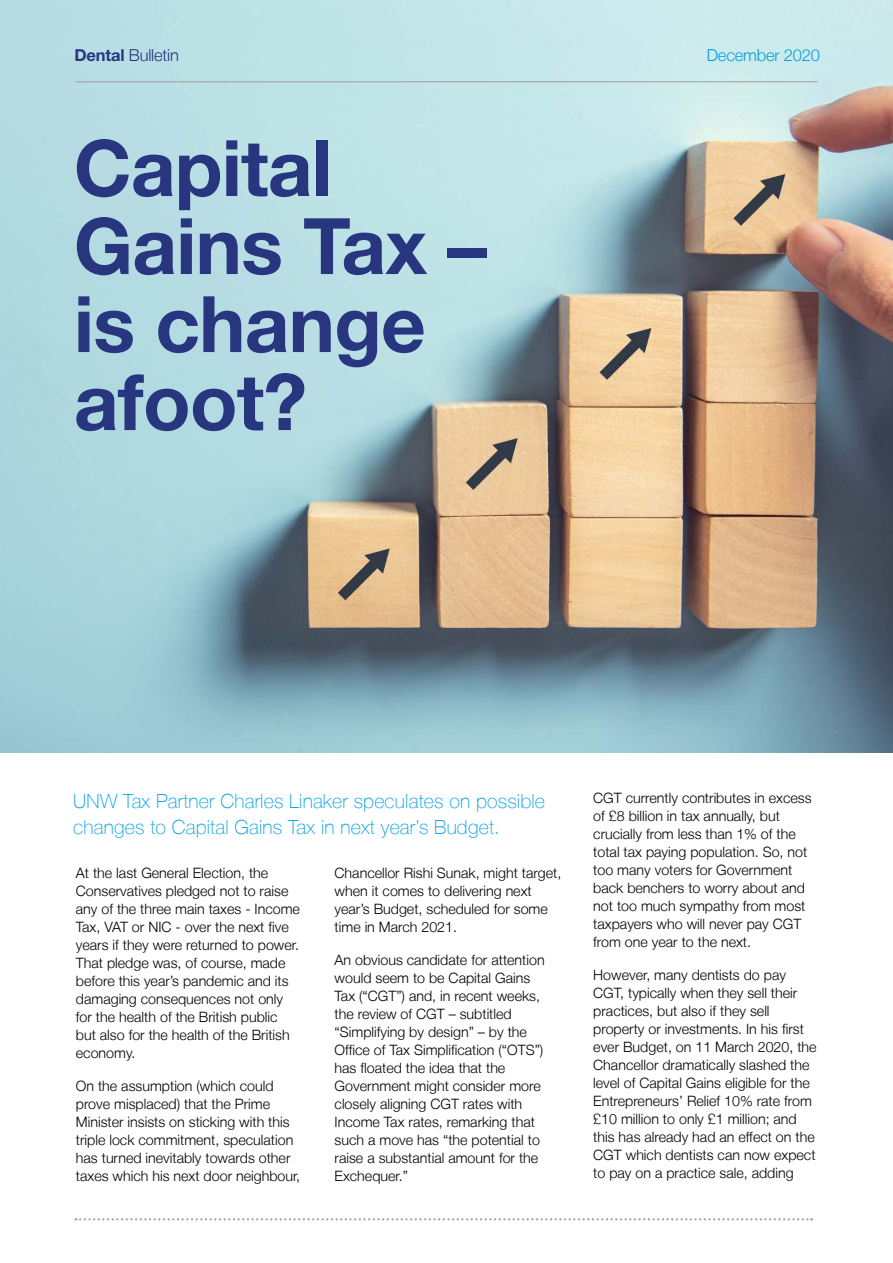
<style>
.page{position:relative;width:893px;height:1263px;background:#fff}
.page>*{position:absolute;margin:0;border:0;box-sizing:border-box;transform-origin:0 0}
.t1{font:700 78px/78px "Helvetica Neue LT Std";letter-spacing:-.01em;color:#28367f}
.t2{font:100 19.5px/25.5px "Helvetica Neue LT";letter-spacing:.01em;color:#009fe3}
.t3{font:300 16.5px "Helvetica Neue LT";letter-spacing:-.01em;color:#28367f}
.t4{font:300 16.5px "Helvetica Neue LT";letter-spacing:-.01em;color:#009fe3}
.t5{font:300 14.25px/18px "Helvetica Neue LT";color:#000}
.s1{font-family:"Helvetica Neue LT Std";font-weight:700}
</style>
<div class="page">
<img style="left:0;top:0;width:893px;height:753px">
<svg style="left:76px;top:1218px;width:736px;height:2px"></svg>
<hr style="left:76px;top:81px;width:741px;height:1px;background:#9d9d9c">
<p class="t3" style="left:74px;top:46px;width:106px"><span class="s1">Dental</span> Bulletin</p>
<p class="t4" style="left:707px;top:46px;width:115px">December 2020</p>
<h1 class="t1" style="left:74px;top:127px;width:414px">Capital<br>Gains Tax – is change afoot?</h1>
<h2 class="t2" style="left:73px;top:788px;width:473px">UNW Tax Partner Charles Linaker speculates on possible changes to Capital Gains Tax in next year’s Budget.</h2>
<p class="t5" style="left:76px;top:863px;width:226px">At the last General Election, the<br>Conservatives pledged not to raise any of the three main taxes - Income<br>Tax, VAT or NIC - over the next five years if they were returned to power.<br>That pledge was, of course, made before this year’s pandemic and its damaging consequences not only for the health of the British public but also for the health of the British economy.</p>
<p class="t5" style="left:76px;top:1076px;width:226px">On the assumption (which could prove misplaced) that the Prime Minister insists on sticking with this triple lock commitment, speculation has turned inevitably towards other taxes which his next door neighbour,</p>
<p class="t5" style="left:335px;top:864px;width:228px">Chancellor Rishi Sunak, might target, when it comes to delivering next year’s Budget, scheduled for some time in March 2021.</p>
<p class="t5" style="left:335px;top:950px;width:212px">An obvious candidate for attention would seem to be Capital Gains<br>Tax (“CGT”) and, in recent weeks, the review of CGT – subtitled “Simplifying by design” – by the<br>Office of Tax Simplification (“OTS”) has floated the idea that the<br>Government might consider more closely aligning CGT rates with<br>Income Tax rates, remarking that such a move has “the potential to raise a substantial amount for the<br>Exchequer.”</p>
<p class="t5" style="left:593px;top:789px;width:220px">CGT currently contributes in excess of £8 billion in tax annually, but crucially from less than 1% of the total tax paying population. So, not too many voters for Government back benchers to worry about and not too much sympathy from most taxpayers who will never pay CGT from one year to the next.</p>
<p class="t5" style="left:593px;top:965px;width:225px">However, many dentists do pay CGT, typically when they sell their practices, but also if they sell property or investments. In his first ever Budget, on 11 March 2020, the Chancellor dramatically slashed the level of Capital Gains eligible for the Entrepreneurs’ Relief 10% rate from £10 million to only £1 million; and this has already had an effect on the CGT which dentists can now expect to pay on a practice sale, adding</p>
</div>
